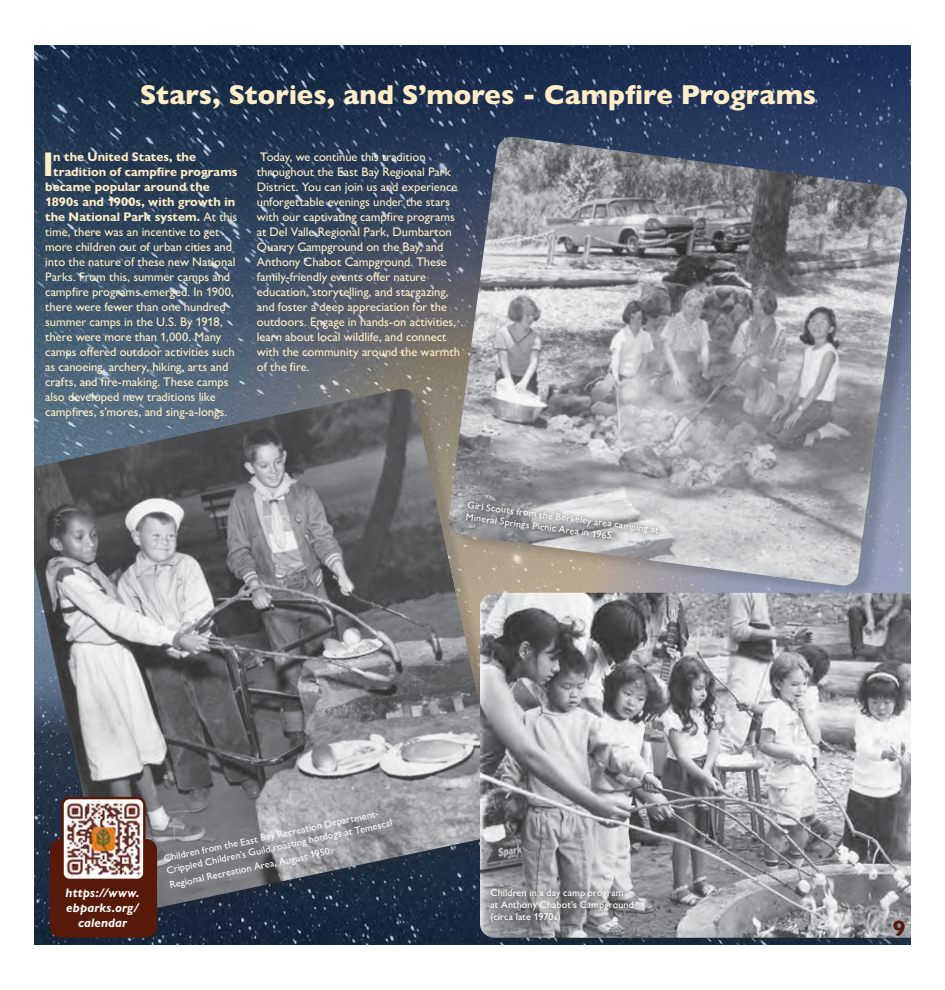
<style>
.page{position:relative;width:945px;height:990px;background:#fff}
.page>*{position:absolute;margin:0;border:0;box-sizing:border-box;transform-origin:0 0}
.t1{font:700 34.5px "Gill Sans Nova";color:#ffeec8}
.t2{font:800 27.5px "Gill Sans Nova";color:#ffeec8}
.t3{font:700 22.5px "Gill Sans Nova";color:#56190a}
.t4{font:500 12.5px/15px "Gill Sans Nova";letter-spacing:-.005em;color:#ffeec8}
.t5{font:700 12.5px "Gill Sans Nova";color:#ffeec8}
.t6{font:italic 700 12.5px/15px "Gill Sans Nova";letter-spacing:.015em;color:#fff;text-align:center}
.t7{font:500 10px/12px "Gill Sans Nova";letter-spacing:.015em;color:#fff}
.s1{font-weight:500}
</style>
<div class="page">
<img style="left:34px;top:45px;width:877px;height:344px">
<img style="left:447px;top:137px;width:461px;height:450px">
<img style="left:34px;top:927px;width:450px;height:18px">
<div style="left:21px;top:389px;width:500px;height:538px;background:#231f20;opacity:.17"></div>
<img style="left:34px;top:389px;width:471px;height:528px">
<img style="left:480px;top:593px;width:431px;height:345px">
<div style="left:169px;top:813px;width:240px;height:88px;background:#231f20;opacity:.32"></div>
<div style="left:483px;top:881px;width:158px;height:49px;background:#231f20;opacity:.75"></div>
<div style="left:460px;top:496px;width:204px;height:49px;background:#231f20;opacity:.37"></div>
<div style="left:50px;top:839px;width:107px;height:99px;background:#56190a;border-radius:11px"></div>
<img style="left:64px;top:800px;width:79px;height:78px">
<div style="left:61px;top:797px;width:85px;height:84px;border:2px solid #56190a;border-radius:7px"></div>
<div style="left:0;top:1px;width:34px;height:988px;background:#fff"></div>
<p class="t2" style="left:140px;top:77px;width:678px">Stars, Stories, and S’mores - Campfire Programs</p>
<p class="t1" style="left:43px;top:143px;width:12px">I</p>
<p class="t5" style="left:53px;top:149px;width:144px">n the United States, the</p>
<p class="t5" style="left:53px;top:164px;width:186px">tradition of campfire programs</p>
<p class="t5" style="left:45px;top:179px;width:166px">became popular around the</p>
<p class="t5" style="left:45px;top:194px;width:191px">1890s and 1900s, with growth in</p>
<p class="t5" style="left:45px;top:209px;width:194px">the National Park system. <span class="s1">At this</span></p>
<p class="t4" style="left:45px;top:224px;width:176px">time, there was an incentive to get</p>
<p class="t4" style="left:45px;top:239px;width:189px">more children out of urban cities and</p>
<p class="t4" style="left:45px;top:254px;width:192px">into the nature of these new National</p>
<p class="t4" style="left:45px;top:269px;width:187px">Parks. From this, summer camps and</p>
<p class="t4" style="left:45px;top:284px;width:190px">campfire programs emerged. In 1900,</p>
<p class="t4" style="left:45px;top:299px;width:182px">there were fewer than one hundred</p>
<p class="t4" style="left:45px;top:314px;width:179px">summer camps in the U.S. By 1918,</p>
<p class="t4" style="left:45px;top:329px;width:178px">there were more than 1,000. Many</p>
<p class="t4" style="left:45px;top:344px;width:191px">camps offered outdoor activities such</p>
<p class="t4" style="left:45px;top:359px;width:185px">as canoeing, archery, hiking, arts and</p>
<p class="t4" style="left:45px;top:374px;width:185px">crafts, and fire-making. These camps</p>
<p class="t4" style="left:45px;top:389px;width:172px">also developed new traditions like</p>
<p class="t4" style="left:45px;top:404px;width:183px">campfires, s’mores, and sing-a-longs.</p>
<p class="t4" style="left:257px;top:149px;width:205px">Today, we continue this tradition throughout the East Bay Regional Park District. You can join us and experience unforgettable evenings under the stars with our captivating campfire programs at Del Valle Regional Park, Dumbarton Quarry Campground on the Bay, and Anthony Chabot Campground. These family-friendly events offer nature education, storytelling, and stargazing, and foster a deep appreciation for the outdoors. Engage in hands-on activities, learn about local wildlife, and connect with the community around the warmth of the fire.</p>
<p class="t7" style="left:468px;top:500px;width:194px;rotate:7deg">Girl Scouts from the Berkeley area camping at<br>Mineral Springs Picnic Area in 1965.</p>
<p class="t6" style="left:66px;top:885px;width:75px">https://www. ebparks.org/ calendar</p>
<p class="t7" style="left:163px;top:853px;width:232px;rotate:-12deg">Children from the East Bay Recreation Department-<br>Crippled Children’s Guild roasting hotdogs at Temescal</p>
<p class="t7" style="left:169px;top:879px;width:168px;rotate:-12deg">Regional Recreation Area, August 1950.</p>
<p class="t7" style="left:490px;top:887px;width:145px">Children in a day camp program<br>at Anthony Chabot’s Campground (circa late 1970s)</p>
<h3 class="t3" style="left:893px;top:914px;width:14px">9</h3>
</div>
